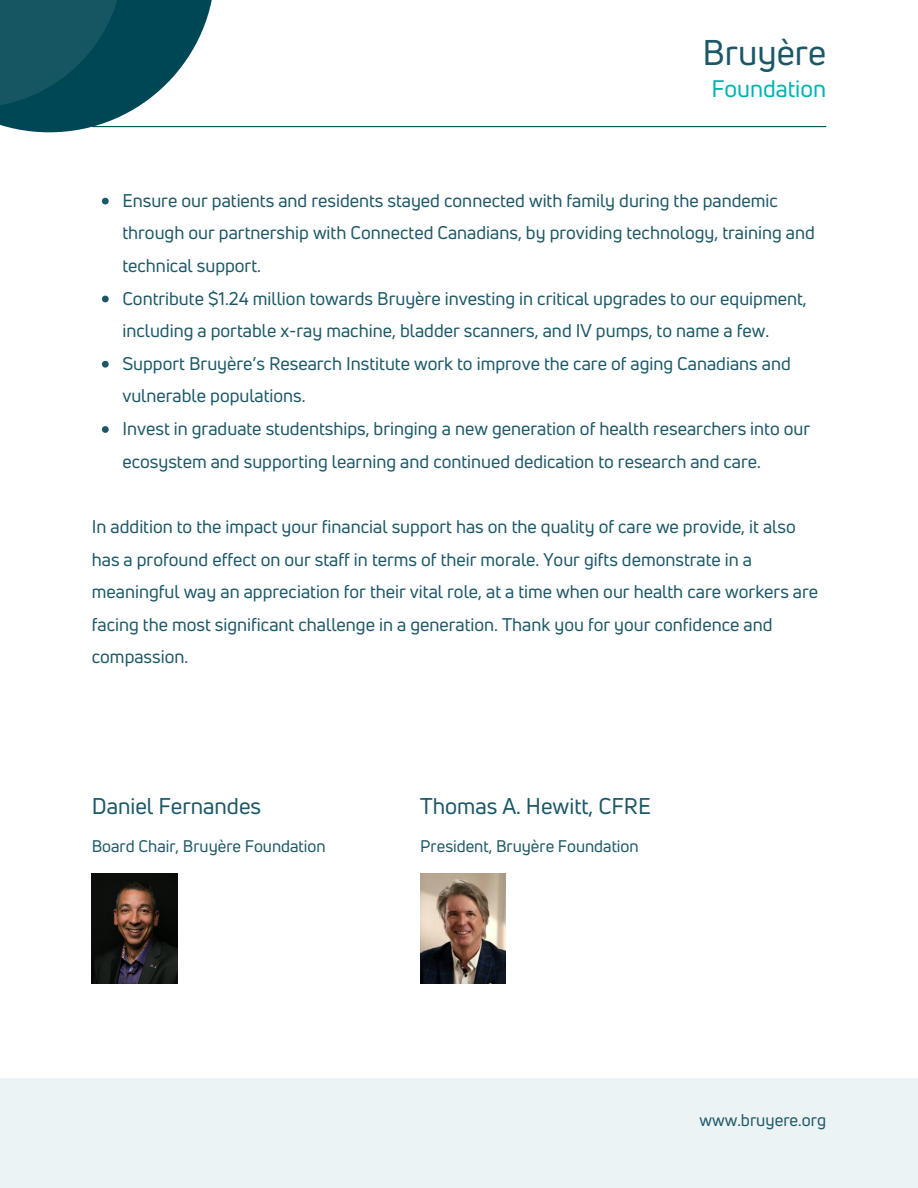
<style>
.page{position:relative;width:918px;height:1188px;background:#fff}
.page>*{position:absolute;margin:0;border:0;box-sizing:border-box;transform-origin:0 0}
.t1{font:35.1px "Uni Neue";color:#1b5766}
.t2{font:23.4px "Uni Neue";color:#00b2b0}
.t3{font:22.35px "Uni Neue";color:#1b5766}
.t4{font:18px/32.7px "Uni Neue";color:#1b5766}
.t5{font:16.65px "Uni Neue";color:#1b5766}
.t6{font:16.5px "Uni Neue";color:#1b5766}
</style>
<div class="page">
<svg style="left:0;top:0;width:215px;height:132px"></svg>
<svg style="left:102px;top:198px;width:7px;height:6px"></svg>
<svg style="left:102px;top:296px;width:7px;height:6px"></svg>
<svg style="left:102px;top:361px;width:7px;height:7px"></svg>
<svg style="left:102px;top:426px;width:7px;height:7px"></svg>
<hr style="left:92px;top:126px;width:734px;height:1px;background:#005059">
<div style="left:0;top:1078px;width:918px;height:110px;background:#ebf3f4"></div>
<img style="left:92px;top:874px;width:85px;height:109px">
<img style="left:420px;top:874px;width:86px;height:109px">
<h1 class="t1" style="left:703px;top:29px;width:125px">Bruyère</h1>
<p class="t2" style="left:711px;top:72px;width:116px">Foundation</p>
<p class="t4" style="left:122px;top:184px;width:694px">Ensure our patients and residents stayed connected with family during the pandemic through our partnership with Connected Canadians, by providing technology, training and technical support.<br>Contribute $1.24 million towards Bruyère investing in critical upgrades to our equipment, including a portable x-ray machine, bladder scanners, and IV pumps, to name a few.<br>Support Bruyère’s Research Institute work to improve the care of aging Canadians and vulnerable populations.<br>Invest in graduate studentships, bringing a new generation of health researchers into our ecosystem and supporting learning and continued dedication to research and care.</p>
<p class="t4" style="left:92px;top:510px;width:728px">In addition to the impact your financial support has on the quality of care we provide, it also has a profound effect on our staff in terms of their morale. Your gifts demonstrate in a meaningful way an appreciation for their vital role, at a time when our health care workers are facing the most significant challenge in a generation. Thank you for your confidence and compassion.</p>
<p class="t3" style="left:92px;top:791px;width:171px">Daniel Fernandes</p>
<p class="t6" style="left:92px;top:835px;width:235px">Board Chair, Bruyère Foundation</p>
<p class="t3" style="left:420px;top:791px;width:232px">Thomas A. Hewitt, CFRE</p>
<p class="t6" style="left:420px;top:835px;width:220px">President, Bruyère Foundation</p>
<p class="t5" style="left:700px;top:1108px;width:128px">www.bruyere.org</p>
</div>
